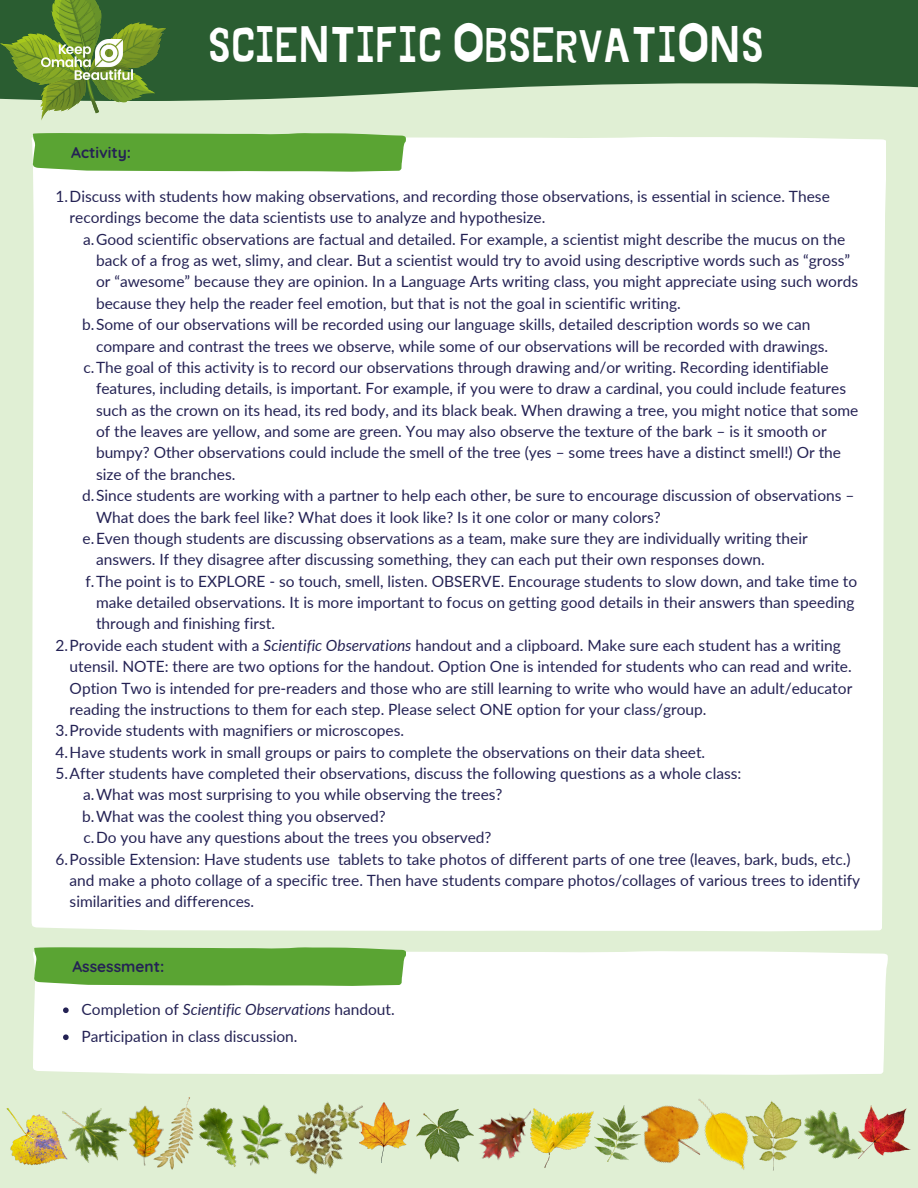
<style>
.page{position:relative;width:918px;height:1188px;background:#e0efd4}
.page>*{position:absolute;margin:0;border:0;box-sizing:border-box;transform-origin:0 0}
.t1{font:49.5px "Jingleberry";color:#fff}
.t2{font:15.45px/21.3px "Lato";color:#242254}
.t3{font:italic 15.45px "Lato";color:#242254}
.t4{font:700 15.45px "Quicksand";color:#242254}
.s1{font-style:italic}
.s2{font-style:normal}
</style>
<div class="page">
<svg style="left:167px;top:0;width:751px;height:101px;background:#3e6d43"></svg>
<svg style="left:0;top:0;width:167px;height:120px"></svg>
<img style="left:41px;top:39px;width:91px;height:41px">
<div style="left:32px;top:137px;width:854px;height:794px;background:#fff"></div>
<svg style="left:33px;top:133px;width:373px;height:39px;background:#62a83d"></svg>
<img style="left:204px;top:1107px;width:22px;height:53px">
<img style="left:483px;top:1113px;width:43px;height:47px">
<img style="left:804px;top:1105px;width:68px;height:54px">
<img style="left:384px;top:1103px;width:16px;height:46px">
<img style="left:131px;top:1105px;width:15px;height:61px">
<img style="left:859px;top:1106px;width:51px;height:53px">
<img style="left:72px;top:1108px;width:59px;height:55px">
<img style="left:6px;top:1108px;width:66px;height:58px">
<img style="left:226px;top:1105px;width:47px;height:62px">
<img style="left:146px;top:1097px;width:58px;height:73px">
<img style="left:400px;top:1109px;width:83px;height:53px">
<img style="left:719px;top:1112px;width:25px;height:58px">
<img style="left:597px;top:1113px;width:23px;height:48px">
<img style="left:744px;top:1101px;width:58px;height:69px">
<img style="left:526px;top:1108px;width:71px;height:60px">
<img style="left:620px;top:1099px;width:99px;height:64px">
<img style="left:273px;top:1101px;width:111px;height:73px">
<div style="left:33px;top:951px;width:855px;height:124px;background:#fff"></div>
<svg style="left:34px;top:947px;width:372px;height:39px;background:#62a83d"></svg>
<svg style="left:63px;top:1007px;width:6px;height:6px"></svg>
<svg style="left:63px;top:1034px;width:6px;height:6px"></svg>
<p class="t4" style="left:71px;top:142px;width:61px">Activity:</p>
<h1 class="t1" style="left:208px;top:22px;width:558px">SCIENTIFIC OBSERVATIONS</h1>
<p class="t2" style="left:70px;top:185px;width:762px;text-indent:-14px">1.Discuss with students how making observations, and recording those observations, is essential in science. These recordings become the data scientists use to analyze and hypothesize.</p>
<p class="t2" style="left:96px;top:228px;width:764px;text-indent:-13px">a.Good scientific observations are factual and detailed. For example, a scientist might describe the mucus on the back of a frog as wet, slimy, and clear. But a scientist would try to avoid using descriptive words such as “gross” or “awesome” because they are opinion. In a Language Arts writing class, you might appreciate using such words because they help the reader feel emotion, but that is not the goal in scientific writing.</p>
<h2 class="t2" style="left:96px;top:314px;width:734px;text-indent:-14px">b.Some of our observations will be recorded using our language skills, detailed description words so we can compare and contrast the trees we observe, while some of our observations will be recorded with drawings.</h2>
<p class="t2" style="left:96px;top:356px;width:764px;text-indent:-13px">c.The goal of this activity is to record our observations through drawing and/or writing. Recording identifiable features, including details, is important. For example, if you were to draw a cardinal, you could include features such as the crown on its head, its red body, and its black beak. When drawing a tree, you might notice that some of the leaves are yellow, and some are green. You may also observe the texture of the bark – is it smooth or bumpy? Other observations could include the smell of the tree (yes – some trees have a distinct smell!) Or the size of the branches.</p>
<p class="t2" style="left:96px;top:485px;width:760px;text-indent:-14px">d.Since students are working with a partner to help each other, be sure to encourage discussion of observations –<br>What does the bark feel like? What does it look like? Is it one color or many colors?</p>
<p class="t2" style="left:96px;top:527px;width:713px;text-indent:-13px">e.Even though students are discussing observations as a team, make sure they are individually writing their answers. If they disagree after discussing something, they can each put their own responses down.</p>
<p class="t2" style="left:96px;top:570px;width:763px;text-indent:-11px">f.The point is to EXPLORE - so touch, smell, listen. OBSERVE. Encourage students to slow down, and take time to make detailed observations. It is more important to focus on getting good details in their answers than speeding through and finishing first.</p>
<p class="t2" style="left:70px;top:634px;width:784px;text-indent:-14px">2.Provide each student with a <span class="s1">Scientific Observations</span> handout and a clipboard. Make sure each student has a writing utensil. NOTE: there are two options for the handout. Option One is intended for students who can read and write.<br>Option Two is intended for pre-readers and those who are still learning to write who would have an adult/educator reading the instructions to them for each step. Please select ONE option for your class/group.</p>
<p class="t2" style="left:55px;top:720px;width:350px">3.Provide students with magnifiers or microscopes.</p>
<p class="t2" style="left:55px;top:741px;width:651px">4.Have students work in small groups or pairs to complete the observations on their data sheet.</p>
<p class="t2" style="left:55px;top:762px;width:687px">5.After students have completed their observations, discuss the following questions as a whole class:</p>
<p class="t2" style="left:83px;top:784px;width:421px">a.What was most surprising to you while observing the trees?</p>
<p class="t2" style="left:82px;top:805px;width:305px">b.What was the coolest thing you observed?</p>
<p class="t2" style="left:83px;top:827px;width:410px">c.Do you have any questions about the trees you observed?</p>
<p class="t2" style="left:70px;top:848px;width:792px;text-indent:-14px">6.Possible Extension: Have students use tablets to take photos of different parts of one tree (leaves, bark, buds, etc.) and make a photo collage of a specific tree. Then have students compare photos/collages of various trees to identify similarities and differences.</p>
<p class="t4" style="left:72px;top:956px;width:93px">Assessment:</p>
<p class="t3" style="left:82px;top:1000px;width:315px"><span class="s2">Completion of</span> Scientific Observations <span class="s2">handout.</span></p>
<p class="t2" style="left:82px;top:1026px;width:218px">Participation in class discussion.</p>
</div>
